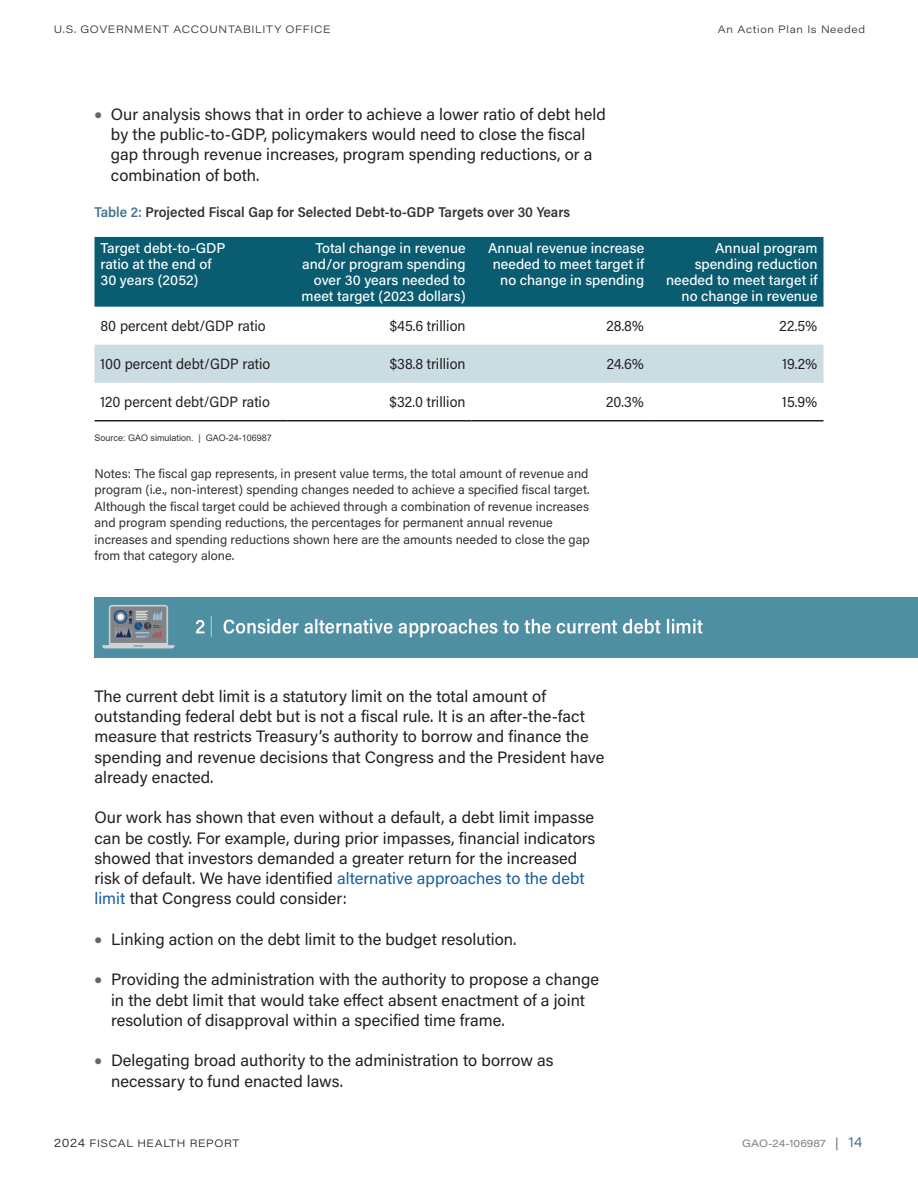
<style>
.page{position:relative;width:918px;height:1188px;background:#fff}
.page>*{position:absolute;margin:0;border:0;box-sizing:border-box;transform-origin:0 0}
.Body_text{font:16.5px/20.2px "Wgtntw Acumin Variable Concept";color:#231f20}
.Table_text{font:15px "Dmggvr Acumin Variable Concept";color:#231f20}
.Table_Headier{font:14.25px/15.8px "Lplspl Acumin Variable Concept";color:#fff;text-align:right}
.t1{font:14.25px "Sdglrx Acumin Variable Concept";color:#333}
.Notes{font:12.75px/16.5px "Wgtntw Acumin Variable Concept";color:#333}
.t2{font:10.5px "Nrdbml Acumin Variable Concept";letter-spacing:.06em;color:#333}
.t3{font:10.5px "Pjjhfl Acumin Variable Concept";letter-spacing:.06em;color:#231f20}
.t4{font:10.5px "Sngxts Acumin Variable Concept";color:#808080}
.t5{font:9px "Yqcqsv Arial";color:#333}
.s1{color:#666}
.s2{color:#40758a}
.s3{color:#175d9e}
.s4{font-size:12px}
.s5{font-family:"Xrlcrv Acumin Variable Concept";font-size:12px}
.s6{font-family:"Pjjhfl Acumin Variable Concept";font-size:14.25px;color:#37609c}
</style>
<div class="page">
<div style="left:94px;top:237px;width:730px;height:70px;background:#0a5c70"></div>
<div style="left:94px;top:345px;width:730px;height:38px;background:#cadde3"></div>
<hr style="left:94px;top:420px;width:193px;height:1px;background:#231f20">
<hr style="left:287px;top:420px;width:185px;height:1px;background:#231f20">
<hr style="left:472px;top:420px;width:178px;height:1px;background:#231f20">
<hr style="left:650px;top:420px;width:174px;height:1px;background:#231f20">
<img style="left:94px;top:598px;width:824px;height:60px">
<p class="t2" style="left:54px;top:22px;width:278px">U.S. GOVERNMENT ACCOUNTABILITY OFFICE</p>
<p class="t2" style="left:718px;top:22px;width:149px">An Action Plan Is Needed</p>
<p class="Body_text" style="left:111px;top:103px;width:496px;text-indent:-17px"><span class="s1">•</span> Our analysis shows that in order to achieve a lower ratio of debt held by the public-to-GDP, policymakers would need to close the fiscal gap through revenue increases, program spending reductions, or a combination of both.</p>
<p class="t1" style="left:94px;top:203px;width:477px"><span class="s2">Table 2:</span> Projected Fiscal Gap for Selected Debt-to-GDP Targets over 30 Years</p>
<p class="Table_Headier" style="left:100px;top:240px;width:127px;text-align:left">Target debt-to-GDP ratio at the end of<br>30 years (2052)</p>
<p class="Table_Headier" style="left:302px;top:240px;width:166px">Total change in revenue and/or program spending over 30 years needed to meet target (2023 dollars)</p>
<p class="Table_Headier" style="left:488px;top:240px;width:158px">Annual revenue increase needed to meet target if no change in spending</p>
<p class="Table_Headier" style="left:666px;top:240px;width:153px">Annual program spending reduction needed to meet target if no change in revenue</p>
<p class="Table_text" style="left:100px;top:316px;width:167px">80 percent debt/GDP ratio</p>
<p class="Table_text" style="left:390px;top:316px;width:77px">$45.6 trillion</p>
<p class="Table_text" style="left:607px;top:316px;width:39px">28.8%</p>
<p class="Table_text" style="left:779px;top:316px;width:40px">22.5%</p>
<p class="Table_text" style="left:100px;top:354px;width:171px">100 percent debt/GDP ratio</p>
<p class="Table_text" style="left:390px;top:354px;width:77px">$38.8 trillion</p>
<p class="Table_text" style="left:607px;top:354px;width:39px">24.6%</p>
<p class="Table_text" style="left:783px;top:354px;width:36px">19.2%</p>
<p class="Table_text" style="left:100px;top:392px;width:171px">120 percent debt/GDP ratio</p>
<p class="Table_text" style="left:390px;top:392px;width:78px">$32.0 trillion</p>
<p class="Table_text" style="left:606px;top:392px;width:40px">20.3%</p>
<p class="Table_text" style="left:782px;top:392px;width:37px">15.9%</p>
<p class="t5" style="left:95px;top:432px;width:179px">Source: GAO simulation. | GAO-24-106987</p>
<p class="Notes" style="left:95px;top:465px;width:497px">Notes: The fiscal gap represents, in present value terms, the total amount of revenue and program (i.e., non-interest) spending changes needed to achieve a specified fiscal target.<br>Although the fiscal target could be achieved through a combination of revenue increases and program spending reductions, the percentages for permanent annual revenue increases and spending reductions shown here are the amounts needed to close the gap from that category alone.</p>
<p class="Body_text" style="left:95px;top:685px;width:511px">The current debt limit is a statutory limit on the total amount of outstanding federal debt but is not a fiscal rule. It is an after-the-fact measure that restricts Treasury’s authority to borrow and finance the spending and revenue decisions that Congress and the President have already enacted.</p>
<p class="Body_text" style="left:95px;top:807px;width:502px">Our work has shown that even without a default, a debt limit impasse can be costly. For example, during prior impasses, financial indicators showed that investors demanded a greater return for the increased risk of default. We have identified <span class="s3">alternative approaches to the debt limit</span> that Congress could consider:</p>
<p class="Body_text" style="left:95px;top:928px;width:423px"><span class="s1">•</span> Linking action on the debt limit to the budget resolution.</p>
<p class="Body_text" style="left:111px;top:969px;width:490px;text-indent:-16px"><span class="s1">•</span> Providing the administration with the authority to propose a change in the debt limit that would take effect absent enactment of a joint resolution of disapproval within a specified time frame.</p>
<p class="Body_text" style="left:111px;top:1050px;width:444px;text-indent:-16px"><span class="s1">•</span> Delegating broad authority to the administration to borrow as necessary to fund enacted laws.</p>
<p class="t3" style="left:54px;top:1136px;width:187px"><span class="s4">2024</span> FISCAL HEALTH REPORT</p>
<p class="t4" style="left:742px;top:1136px;width:122px">GAO-24-106987 <span class="s5">|</span> <span class="s6">14</span></p>
</div>
